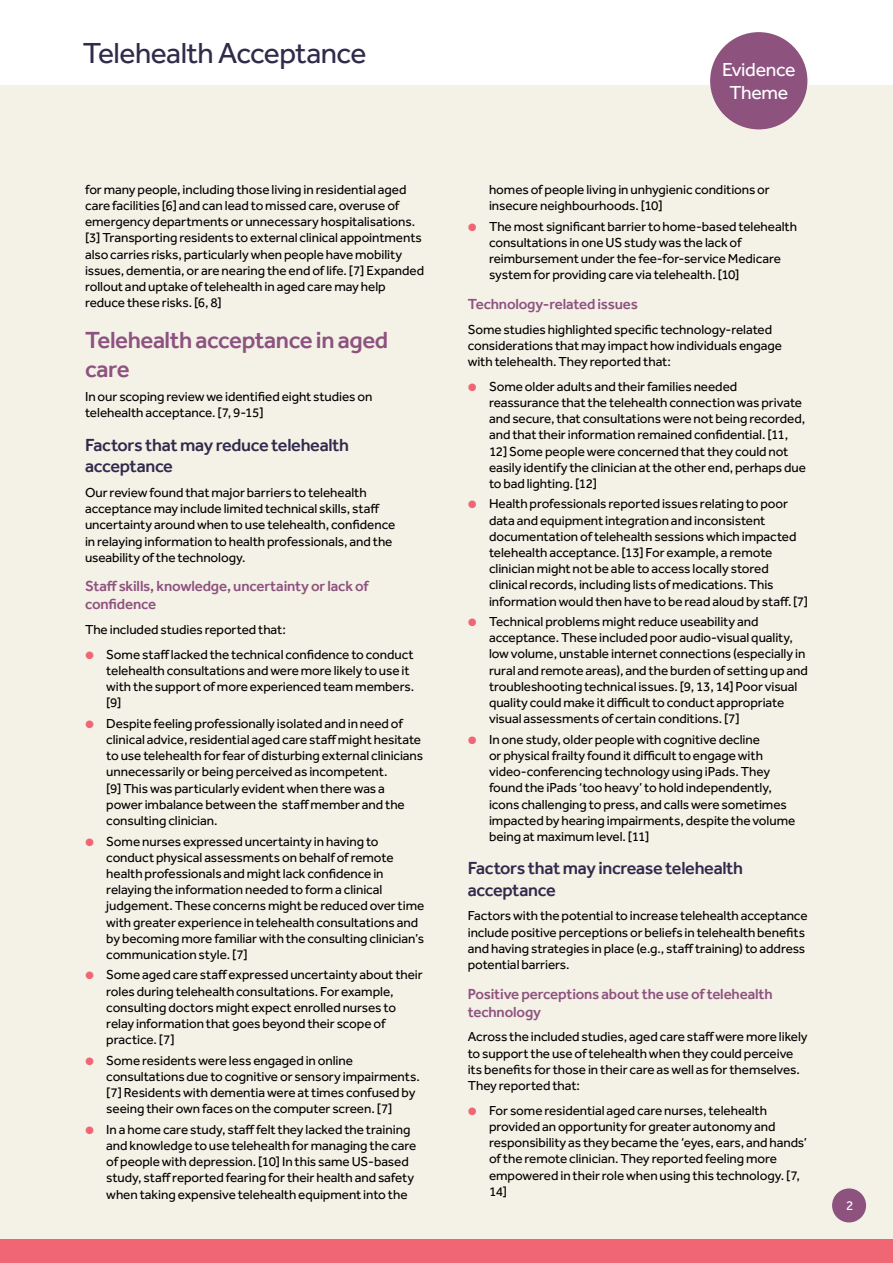
<style>
.page{position:relative;width:893px;height:1263px;background:#fff}
.page>*{position:absolute;margin:0;border:0;box-sizing:border-box;transform-origin:0 0}
.t1{font:30px "Effra";letter-spacing:-.02em;color:#302a4b}
.Sub_Heading__H2{font:500 24px/28.8px "Effra";letter-spacing:-.02em;color:#8d527f}
.t2{font:19.5px/22.5px "Effra";letter-spacing:-.015em;color:#fff;text-align:center}
.Sub_Sub_Heading__H3{font:500 18px/21.6px "Effra";letter-spacing:-.02em;color:#302b4c}
.Sub_Sub_Sub_Heading{font:500 15px/18px "Effra";letter-spacing:-.01em;color:#8e527f}
.Paragraph__P{font:13.5px/16.2px "Effra";letter-spacing:-.005em;color:#000}
.t3{font:13.5px "Effra";color:#fff}
.s1{color:#f16674}
</style>
<div class="page">
<div style="left:0;top:85px;width:893px;height:1178px;background:#f4f1e6"></div>
<div style="left:0;top:1239px;width:893px;height:24px;background:#f16674"></div>
<div style="left:710px;top:32px;width:97px;height:97px;background:#8e527f;border-radius:50%"></div>
<div style="left:832px;top:1188px;width:34px;height:34px;background:#8e527f;border-radius:50%"></div>
<h1 class="t1" style="left:83px;top:35px;width:285px">Telehealth Acceptance</h1>
<p class="Paragraph__P" style="left:85px;top:181px;width:341px">for many people, including those living in residential aged care facilities [6] and can lead to missed care, overuse of emergency departments or unnecessary hospitalisations. [3] Transporting residents to external clinical appointments also carries risks, particularly when people have mobility issues, dementia, or are nearing the end of life. [7] Expanded rollout and uptake of telehealth in aged care may help reduce these risks. [6, 8]</p>
<h2 class="Sub_Heading__H2" style="left:85px;top:325px;width:305px">Telehealth acceptance in aged care</h2>
<p class="Paragraph__P" style="left:85px;top:388px;width:289px">In our scoping review we identified eight studies on telehealth acceptance. [7, 9-15]</p>
<h3 class="Sub_Sub_Heading__H3" style="left:85px;top:434px;width:266px">Factors that may reduce telehealth acceptance</h3>
<p class="Paragraph__P" style="left:85px;top:484px;width:312px">Our review found that major barriers to telehealth acceptance may include limited technical skills, staff uncertainty around when to use telehealth, confidence in relaying information to health professionals, and the useability of the technology.</p>
<h3 class="Sub_Sub_Sub_Heading" style="left:85px;top:577px;width:285px">Staff skills, knowledge, uncertainty or lack of confidence</h3>
<p class="Paragraph__P" style="left:85px;top:621px;width:202px">The included studies reported that:</p>
<p class="Paragraph__P" style="left:106px;top:646px;width:310px;text-indent:-21px"><span class="s1">●</span> Some staff lacked the technical confidence to conduct telehealth consultations and were more likely to use it with the support of more experienced team members. [9]</p>
<p class="Paragraph__P" style="left:106px;top:715px;width:318px;text-indent:-21px"><span class="s1">●</span> Despite feeling professionally isolated and in need of clinical advice, residential aged care staff might hesitate to use telehealth for fear of disturbing external clinicians unnecessarily or being perceived as incompetent.<br>[9] This was particularly evident when there was a power imbalance between the staff member and the consulting clinician.</p>
<p class="Paragraph__P" style="left:106px;top:833px;width:320px;text-indent:-21px"><span class="s1">●</span> Some nurses expressed uncertainty in having to conduct physical assessments on behalf of remote health professionals and might lack confidence in relaying the information needed to form a clinical judgement. These concerns might be reduced over time with greater experience in telehealth consultations and by becoming more familiar with the consulting clinician’s communication style. [7]</p>
<p class="Paragraph__P" style="left:106px;top:967px;width:318px;text-indent:-21px"><span class="s1">●</span> Some aged care staff expressed uncertainty about their roles during telehealth consultations. For example, consulting doctors might expect enrolled nurses to relay information that goes beyond their scope of practice. [7]</p>
<p class="Paragraph__P" style="left:106px;top:1052px;width:315px;text-indent:-21px"><span class="s1">●</span> Some residents were less engaged in online consultations due to cognitive or sensory impairments. [7] Residents with dementia were at times confused by seeing their own faces on the computer screen. [7]</p>
<p class="Paragraph__P" style="left:106px;top:1121px;width:312px;text-indent:-21px"><span class="s1">●</span> In a home care study, staff felt they lacked the training and knowledge to use telehealth for managing the care of people with depression. [10] In this same US-based study, staff reported fearing for their health and safety when taking expensive telehealth equipment into the</p>
<h3 class="t2" style="left:722px;top:58px;width:75px">Evidence<br>Theme</h3>
<p class="Paragraph__P" style="left:489px;top:181px;width:282px">homes of people living in unhygienic conditions or insecure neighbourhoods. [10]</p>
<p class="Paragraph__P" style="left:489px;top:218px;width:309px;text-indent:-21px"><span class="s1">●</span> The most significant barrier to home-based telehealth consultations in one US study was the lack of reimbursement under the fee-for-service Medicare system for providing care via telehealth. [10]</p>
<h3 class="Sub_Sub_Sub_Heading" style="left:468px;top:295px;width:172px">Technology-related issues</h3>
<p class="Paragraph__P" style="left:468px;top:321px;width:316px">Some studies highlighted specific technology-related considerations that may impact how individuals engage with telehealth. They reported that:</p>
<p class="Paragraph__P" style="left:489px;top:378px;width:319px;text-indent:-21px"><span class="s1">●</span> Some older adults and their families needed reassurance that the telehealth connection was private and secure, that consultations were not being recorded, and that their information remained confidential. [11, 12] Some people were concerned that they could not easily identify the clinician at the other end, perhaps due to bad lighting. [12]</p>
<p class="Paragraph__P" style="left:489px;top:496px;width:320px;text-indent:-21px"><span class="s1">●</span> Health professionals reported issues relating to poor data and equipment integration and inconsistent documentation of telehealth sessions which impacted telehealth acceptance. [13] For example, a remote clinician might not be able to access locally stored clinical records, including lists of medications. This information would then have to be read aloud by staff. [7]</p>
<p class="Paragraph__P" style="left:489px;top:613px;width:320px;text-indent:-21px"><span class="s1">●</span> Technical problems might reduce useability and acceptance. These included poor audio-visual quality, low volume, unstable internet connections (especially in rural and remote areas), and the burden of setting up and troubleshooting technical issues. [9, 13, 14] Poor visual quality could make it difficult to conduct appropriate visual assessments of certain conditions. [7]</p>
<p class="Paragraph__P" style="left:489px;top:731px;width:308px;text-indent:-21px"><span class="s1">●</span> In one study, older people with cognitive decline<br>or physical frailty found it difficult to engage with video-conferencing technology using iPads. They found the iPads ‘too heavy’ to hold independently, icons challenging to press, and calls were sometimes impacted by hearing impairments, despite the volume being at maximum level. [11]</p>
<h3 class="Sub_Sub_Heading__H3" style="left:468px;top:857px;width:277px">Factors that may increase telehealth acceptance</h3>
<p class="Paragraph__P" style="left:468px;top:908px;width:341px">Factors with the potential to increase telehealth acceptance include positive perceptions or beliefs in telehealth benefits and having strategies in place (e.g., staff training) to address potential barriers.</p>
<h3 class="Sub_Sub_Sub_Heading" style="left:468px;top:984px;width:306px">Positive perceptions about the use of telehealth technology</h3>
<p class="Paragraph__P" style="left:468px;top:1029px;width:341px">Across the included studies, aged care staff were more likely to support the use of telehealth when they could perceive its benefits for those in their care as well as for themselves.<br>They reported that:</p>
<p class="Paragraph__P" style="left:489px;top:1102px;width:320px;text-indent:-21px"><span class="s1">●</span> For some residential aged care nurses, telehealth provided an opportunity for greater autonomy and responsibility as they became the ‘eyes, ears, and hands’ of the remote clinician. They reported feeling more empowered in their role when using this technology. [7, 14]</p>
<p class="t3" style="left:846px;top:1198px;width:9px">2</p>
</div>
